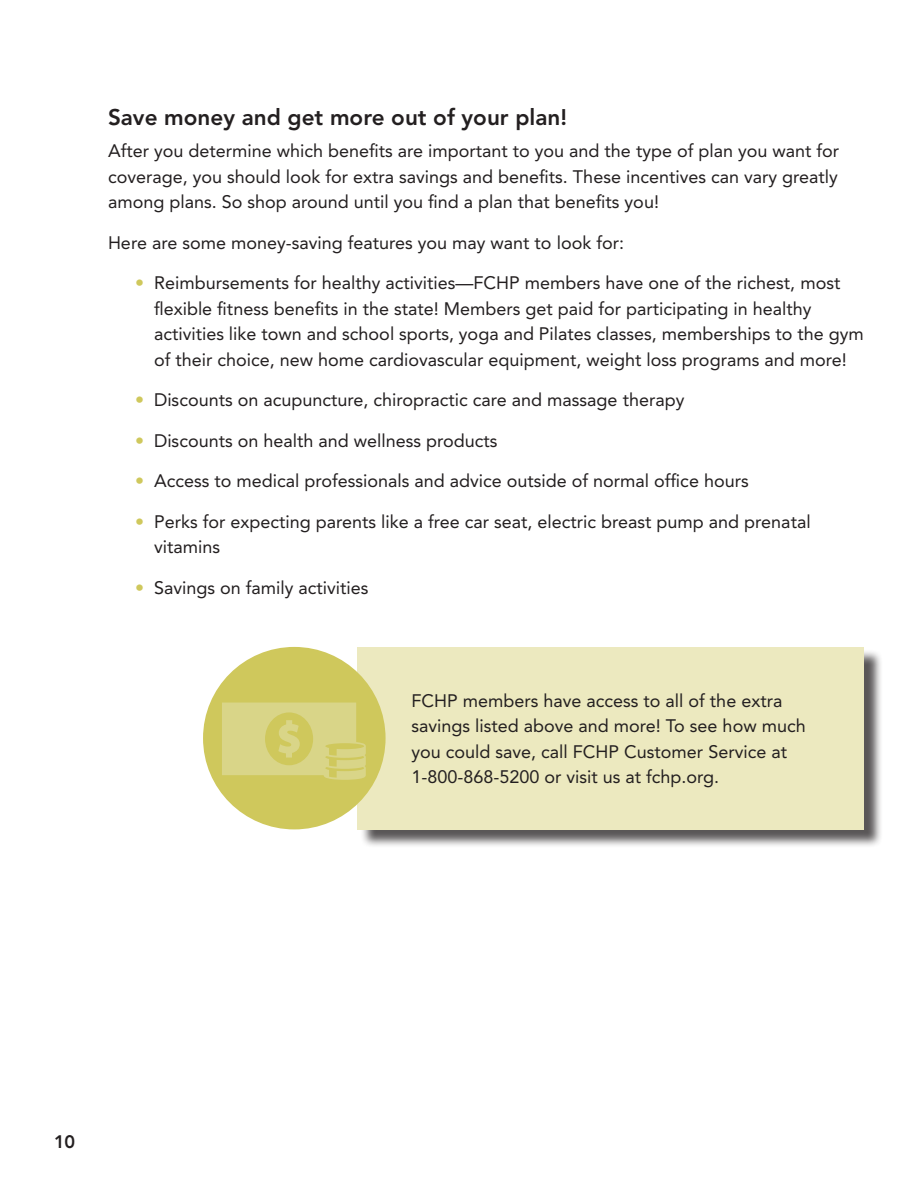
<style>
.page{position:relative;width:918px;height:1188px;background:#fff}
.page>*{position:absolute;margin:0;border:0;box-sizing:border-box;transform-origin:0 0}
.t1{font:800 22.5px "Avenir";color:#231f20}
.List_Paragraph{font:18px/25.5px "Avenir";color:#231f20}
.t2{font:800 18px "Avenir";color:#231f20}
.s1{color:#cfc85c}
</style>
<div class="page">
<div style="left:360px;top:649px;width:523px;height:199px;background:#231f20;opacity:.75"></div>
<div style="left:357px;top:647px;width:507px;height:182px;background:#ece9bf"></div>
<div style="left:203px;top:647px;width:183px;height:182px;background:#cfc85c;border-radius:50%"></div>
<svg style="left:222px;top:703px;width:144px;height:77px"></svg>
<p class="t1" style="left:108px;top:104px;width:461px">Save money and get more out of your plan!</p>
<p class="List_Paragraph" style="left:108px;top:138px;width:733px;text-align:justify">After you determine which benefits are important to you and the type of plan you want for coverage, you should look for extra savings and benefits. These incentives can vary greatly among plans. So shop around until you find a plan that benefits you!</p>
<p class="List_Paragraph" style="left:108px;top:230px;width:518px">Here are some money-saving features you may want to look for:</p>
<p class="List_Paragraph" style="left:154px;top:270px;width:711px;text-indent:-19px"><span class="s1">•</span> Reimbursements for healthy activities—FCHP members have one of the richest, most flexible fitness benefits in the state! Members get paid for participating in healthy activities like town and school sports, yoga and Pilates classes, memberships to the gym of their choice, new home cardiovascular equipment, weight loss programs and more!</p>
<p class="List_Paragraph" style="left:135px;top:387px;width:551px"><span class="s1">•</span> Discounts on acupuncture, chiropractic care and massage therapy</p>
<p class="List_Paragraph" style="left:135px;top:428px;width:364px"><span class="s1">•</span> Discounts on health and wellness products</p>
<p class="List_Paragraph" style="left:135px;top:468px;width:615px"><span class="s1">•</span> Access to medical professionals and advice outside of normal office hours</p>
<p class="List_Paragraph" style="left:154px;top:509px;width:658px;text-indent:-19px"><span class="s1">•</span> Perks for expecting parents like a free car seat, electric breast pump and prenatal vitamins</p>
<p class="List_Paragraph" style="left:135px;top:575px;width:235px"><span class="s1">•</span> Savings on family activities</p>
<p class="List_Paragraph" style="left:411px;top:688px;width:396px">FCHP members have access to all of the extra savings listed above and more! To see how much you could save, call FCHP Customer Service at 1-800-868-5200 or visit us at fchp.org.</p>
<p class="t2" style="left:54px;top:1131px;width:23px">10</p>
</div>
